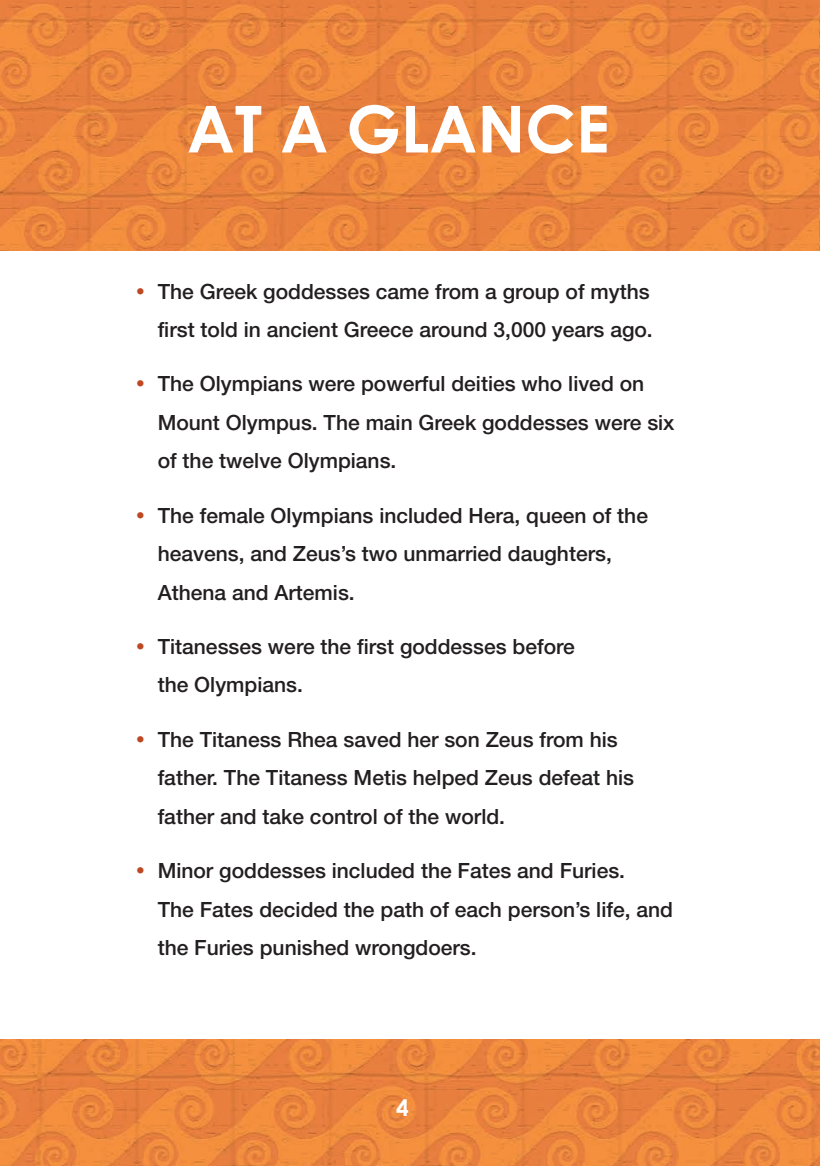
<style>
.page{position:relative;width:820px;height:1166px;background:#fff}
.page>*{position:absolute;margin:0;border:0;box-sizing:border-box;transform-origin:0 0}
.t1{font:700 64.75px "Century Gothic";color:#fff}
.t2{font:700 22.75px "Century Gothic";color:#fff}
.t3{font:500 21px/38.5px "Helvetica Neue LT Std";color:#231f20}
.s1{font-family:"Century Gothic";font-weight:700;color:#bf4824}
</style>
<div class="page">
<img style="left:0;top:0;width:819px;height:250px">
<hr style="left:819px;top:0;width:1px;height:250px;background:#38535e">
<img style="left:0;top:1040px;width:819px;height:126px">
<h1 class="t1" style="left:187px;top:80px;width:424px">AT A GLANCE</h1>
<p class="t3" style="left:134px;top:272px;width:520px;text-align:right"><span class="s1">•</span> The Greek goddesses came from a group of myths first told in ancient Greece around 3,000 years ago.</p>
<p class="t3" style="left:158px;top:364px;width:518px;text-indent:-24px"><span class="s1">•</span> The Olympians were powerful deities who lived on<br>Mount Olympus. The main Greek goddesses were six of the twelve Olympians.</p>
<p class="t3" style="left:158px;top:496px;width:491px;text-indent:-24px"><span class="s1">•</span> The female Olympians included Hera, queen of the heavens, and Zeus’s two unmarried daughters,<br>Athena and Artemis.</p>
<p class="t3" style="left:158px;top:627px;width:418px;text-indent:-24px"><span class="s1">•</span> Titanesses were the first goddesses before the Olympians.</p>
<p class="t3" style="left:158px;top:720px;width:477px;text-indent:-24px"><span class="s1">•</span> The Titaness Rhea saved her son Zeus from his father. The Titaness Metis helped Zeus defeat his father and take control of the world.</p>
<p class="t3" style="left:158px;top:851px;width:516px;text-indent:-24px"><span class="s1">•</span> Minor goddesses included the Fates and Furies.<br>The Fates decided the path of each person’s life, and the Furies punished wrongdoers.</p>
<p class="t2" style="left:396px;top:1090px;width:14px">4</p>
</div>
